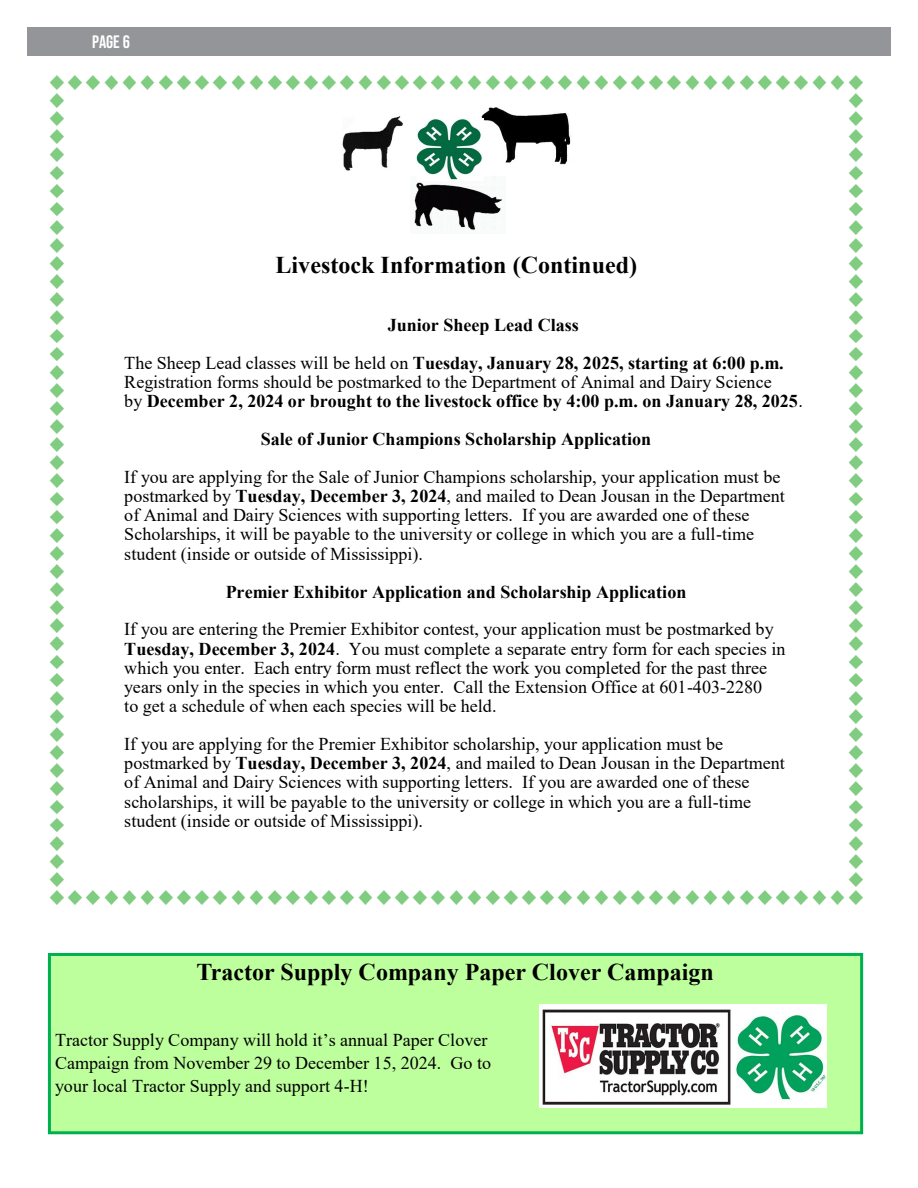
<style>
.page{position:relative;width:918px;height:1188px;background:#fff}
.page>*{position:absolute;margin:0;border:0;box-sizing:border-box;transform-origin:0 0}
.t1{font:700 24px "Times New Roman";color:#000}
.t2{font:18.15px "Times New Roman";color:#000}
.t3{font:700 18.15px "Times New Roman";color:#000}
.t4{font:18px/19.2px "Times New Roman";color:#000}
.t5{font:700 18px "Times New Roman";color:#000}
.t6{font:18px "Bebas Neue";color:#fff}
.s1{font-weight:400}
.s2{font-weight:700}
</style>
<div class="page">
<div style="left:27px;top:27px;width:864px;height:28px;background:#939598"></div>
<img style="left:49px;top:75px;width:814px;height:15px">
<img style="left:49px;top:93px;width:15px;height:812px">
<img style="left:848px;top:93px;width:15px;height:794px">
<img style="left:67px;top:890px;width:796px;height:15px">
<img style="left:481px;top:107px;width:90px;height:58px">
<img style="left:342px;top:116px;width:61px;height:55px">
<img style="left:414px;top:182px;width:89px;height:48px">
<img style="left:416px;top:118px;width:67px;height:62px">
<div style="left:49px;top:954px;width:813px;height:179px;background:#beff9d"></div>
<div style="left:48px;top:953px;width:815px;height:181px;border:3px solid #00b050"></div>
<img style="left:539px;top:1005px;width:287px;height:102px">
<p class="t6" style="left:92px;top:31px;width:39px">Page 6</p>
<h1 class="t1" style="left:276px;top:251px;width:363px">Livestock Information (Continued)</h1>
<p class="t5" style="left:388px;top:315px;width:193px">Junior Sheep Lead Class</p>
<p class="t3" style="left:124px;top:353px;width:661px"><span class="s1">The Sheep Lead classes will be held on</span> Tuesday, January 28, 2025, starting at 6:00 p.m.</p>
<p class="t4" style="left:124px;top:372px;width:680px">Registration forms should be postmarked to the Department of Animal and Dairy Science<br>by <span class="s2">December 2, 2024 or brought to the livestock office by 4:00 p.m. on January 28, 2025</span>.</p>
<p class="t5" style="left:261px;top:429px;width:392px">Sale of Junior Champions Scholarship Application</p>
<p class="t4" style="left:124px;top:467px;width:662px">If you are applying for the Sale of Junior Champions scholarship, your application must be postmarked by <span class="s2">Tuesday, December 3, 2024</span>, and mailed to Dean Jousan in the Department of Animal and Dairy Sciences with supporting letters. If you are awarded one of these Scholarships, it will be payable to the university or college in which you are a full-time student (inside or outside of Mississippi).</p>
<p class="t5" style="left:226px;top:581px;width:462px">Premier Exhibitor Application and Scholarship Application</p>
<p class="t2" style="left:124px;top:619px;width:651px">If you are entering the Premier Exhibitor contest, your application must be postmarked by</p>
<p class="t4" style="left:124px;top:639px;width:663px"><span class="s2">Tuesday, December 3, 2024</span>. You must complete a separate entry form for each species in which you enter. Each entry form must reflect the work you completed for the past three years only in the species in which you enter. Call the Extension Office at 601-403-2280<br>to get a schedule of when each species will be held.</p>
<p class="t4" style="left:124px;top:735px;width:662px">If you are applying for the Premier Exhibitor scholarship, your application must be postmarked by <span class="s2">Tuesday, December 3, 2024</span>, and mailed to Dean Jousan in the Department of Animal and Dairy Sciences with supporting letters. If you are awarded one of these scholarships, it will be payable to the university or college in which you are a full-time student (inside or outside of Mississippi).</p>
<h1 class="t1" style="left:197px;top:959px;width:519px">Tractor Supply Company Paper Clover Campaign</h1>
<p class="t4" style="left:55px;top:1029px;width:437px;line-height:22.8px">Tractor Supply Company will hold it’s annual Paper Clover<br>Campaign from November 29 to December 15, 2024. Go to your local Tractor Supply and support 4-H!</p>
</div>
